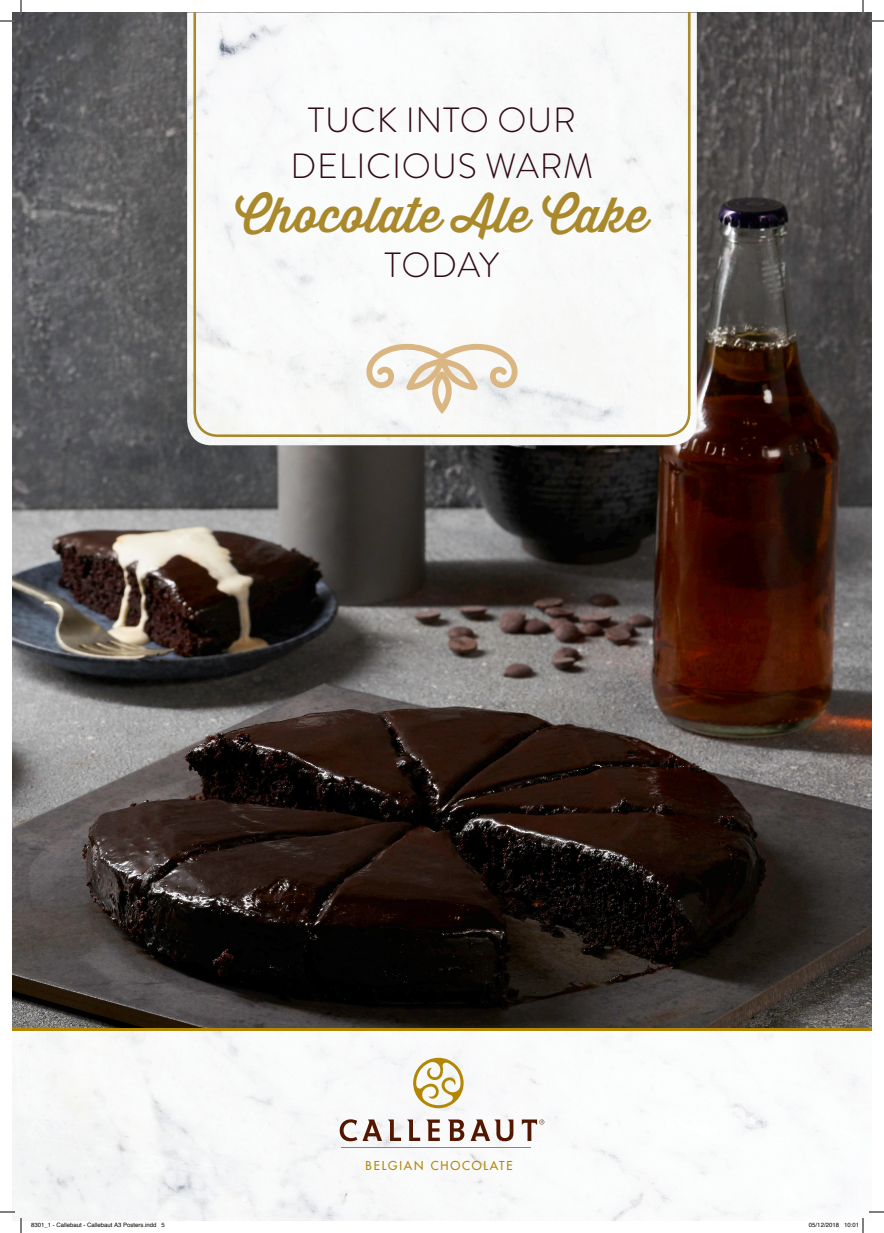
<style>
.page{position:relative;width:884px;height:1233px;background:#fff}
.page>*{position:absolute;margin:0;border:0;box-sizing:border-box;transform-origin:0 0}
.t1{font:500 48px "Thirsty Script";color:#aa892c}
.t2{font:300 35px "Brandon Grotesque";letter-spacing:.02em;color:#320b16}
.t3{font:12px "Futura";letter-spacing:.15em;color:#b28705}
.t4{font:6px "Helvetica";color:#000}
</style>
<div class="page">
<img style="left:13px;top:13px;width:858px;height:1015px">
<img style="left:12px;top:1031px;width:859px;height:189px">
<hr style="left:12px;top:1028px;width:859px;height:3px;background:#b28705">
<img style="left:187px;top:12px;width:510px;height:433px">
<svg style="left:193px;top:12px;width:497px;height:425px"></svg>
<svg style="left:365px;top:344px;width:154px;height:70px"></svg>
<svg style="left:388px;top:1119px;width:13px;height:22px"></svg>
<svg style="left:407px;top:1119px;width:13px;height:22px"></svg>
<svg style="left:426px;top:1119px;width:14px;height:22px"></svg>
<svg style="left:448px;top:1119px;width:16px;height:22px"></svg>
<svg style="left:471px;top:1119px;width:42px;height:22px"></svg>
<svg style="left:340px;top:1119px;width:42px;height:22px"></svg>
<svg style="left:413px;top:1057px;width:51px;height:51px"></svg>
<hr style="left:341px;top:1146px;width:190px;height:1px;background:#b28705">
<svg style="left:522px;top:1119px;width:22px;height:22px"></svg>
<svg style="left:0;top:1211px;width:15px;height:1px"></svg>
<svg style="left:869px;top:1211px;width:15px;height:1px"></svg>
<svg style="left:0;top:0;width:22px;height:22px"></svg>
<svg style="left:20px;top:1218px;width:2px;height:15px"></svg>
<svg style="left:862px;top:0;width:22px;height:22px"></svg>
<svg style="left:809px;top:1218px;width:55px;height:15px"></svg>
<p class="t2" style="left:308px;top:96px;width:270px">TUCK INTO OUR</p>
<p class="t2" style="left:290px;top:142px;width:304px">DELICIOUS WARM</p>
<p class="t1" style="left:236px;top:179px;width:414px">Chocolate Ale Cake</p>
<p class="t2" style="left:385px;top:241px;width:116px">TODAY</p>
<p class="t3" style="left:366px;top:1157px;width:149px">BELGIAN CHOCOLATE</p>
<p class="t4" style="left:31px;top:1220px;width:135px">8301_1 - Callebaut - Callebaut A3 Posters.indd 5</p>
<p class="t4" style="left:809px;top:1220px;width:52px">05/12/2018 10:01</p>
</div>
